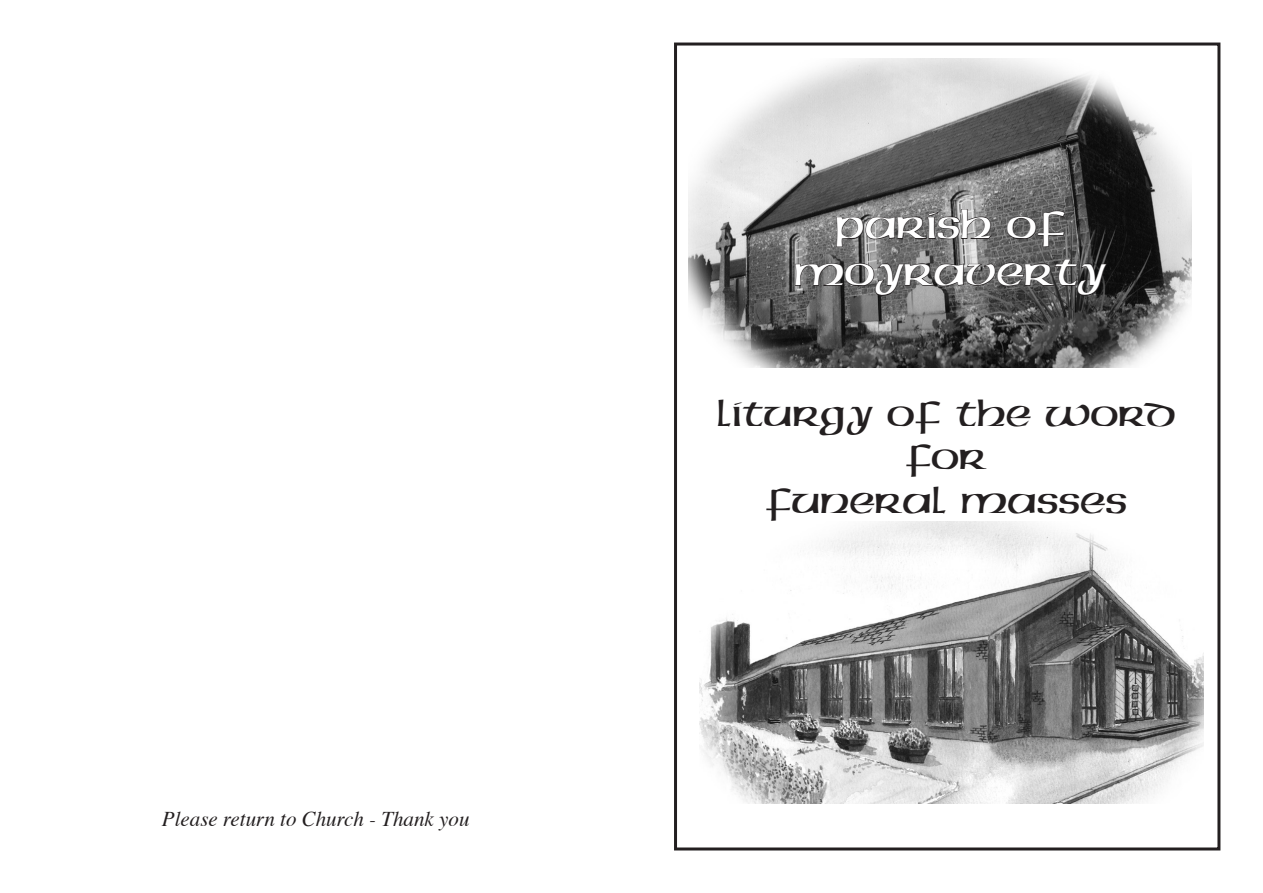
<style>
.page{position:relative;width:1263px;height:893px;background:#fff}
.page>*{position:absolute;margin:0;border:0;box-sizing:border-box;transform-origin:0 0}
.t1{font:39px/46.8px "Gael";color:#fff;text-align:center}
.t2{font:36px/43.2px "Gael";color:#231f20;text-align:center}
.t3{font:italic 21px "Times";color:#231f20}
</style>
<div class="page">
<img style="left:689px;top:58px;width:502px;height:309px">
<img style="left:699px;top:521px;width:505px;height:282px">
<svg style="left:794px;top:181px;width:314px;height:115px;background:#646363"></svg>
<div style="left:674px;top:43px;width:546px;height:807px;border:3px solid #231f20"></div>
<p class="t3" style="left:162px;top:810px;width:309px">Please return to Church - Thank you</p>
<p class="t1" style="left:795px;top:202px;width:313px">parish of moyraverty</p>
<p class="t2" style="left:718px;top:393px;width:460px">Liturgy Of The Word<br>For<br>Funeral Masses</p>
</div>
